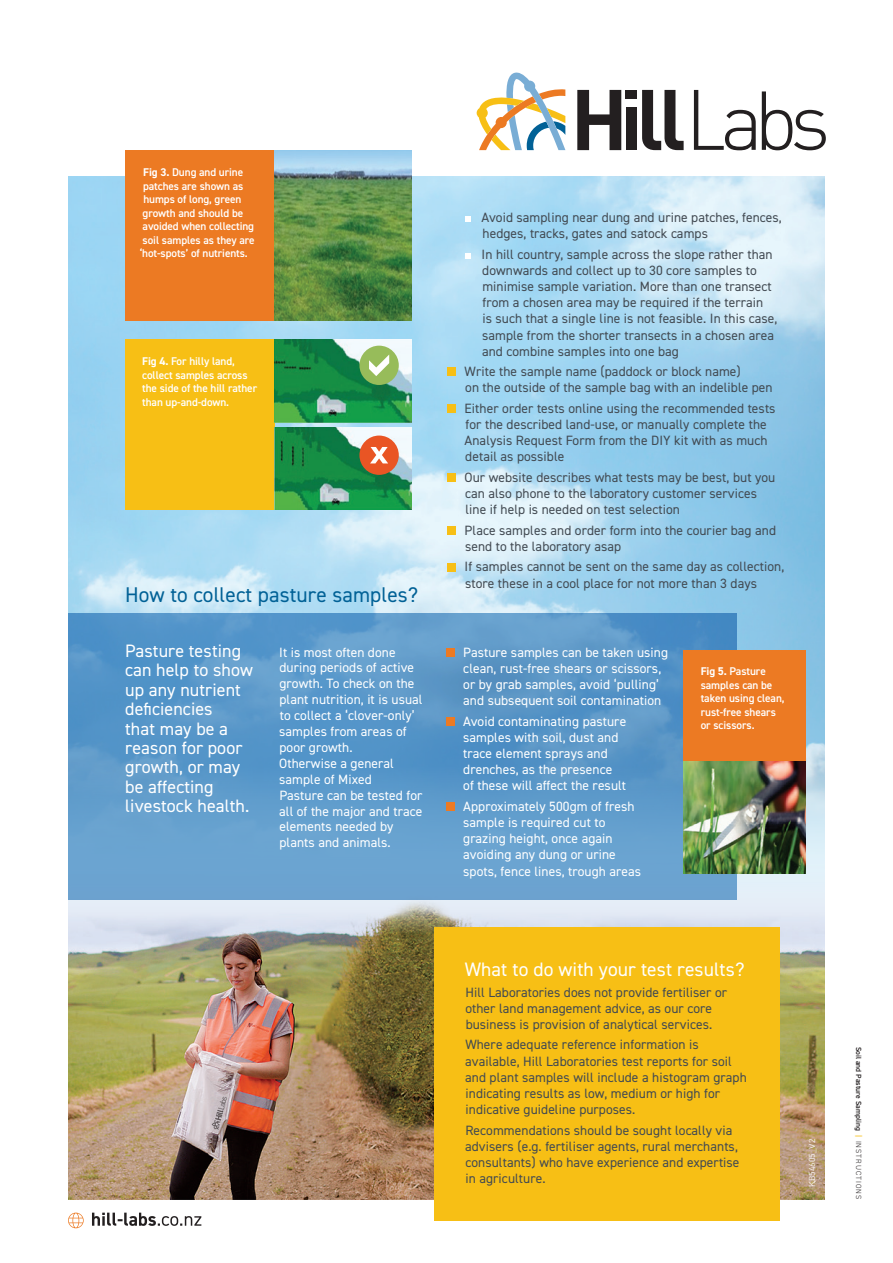
<style>
.page{position:relative;width:893px;height:1263px;background:#fff}
.page>*{position:absolute;margin:0;border:0;box-sizing:border-box;transform-origin:0 0}
.t1{font:21.3px "DIN2014";letter-spacing:.005em;color:#016196}
.t2{font:19.5px "DIN2014";letter-spacing:.005em;color:#fff}
.t3{font:18px/19.4px "DIN2014";letter-spacing:.005em;color:#fff}
.Bullets_Black{font:13.5px/16.2px "DIN2014";letter-spacing:.005em;color:#424a52}
.Bullets_Black-2{font:13.5px/16.2px "DIN2014";letter-spacing:.005em;color:#fff}
.Body_Black{font:13.5px/15.9px "DIN2014";letter-spacing:.005em;color:#fff}
.Figure_text{font:600 11.25px/13.5px "DIN2014";letter-spacing:-.005em;color:#fff}
.t4{font:9px "DIN2014";color:#fff}
.Body_Black-2{font:600 7.5px "DIN2014";letter-spacing:.005em;color:#231f20}
.s1{font-weight:700}
.s2{color:#f7bf15}
.s3{font-weight:300}
</style>
<div class="page">
<svg style="left:68px;top:176px;width:757px;height:657px;background:#aad8f0"></svg>
<img style="left:68px;top:833px;width:757px;height:366px">
<svg style="left:68px;top:613px;width:669px;height:287px;background:#5d9acb"></svg>
<div style="left:434px;top:927px;width:346px;height:293px;background:#f7bf15"></div>
<div style="left:683px;top:650px;width:123px;height:111px;background:#ec7a23"></div>
<img style="left:683px;top:761px;width:123px;height:112px">
<div style="left:125px;top:150px;width:150px;height:170px;background:#ec7a23"></div>
<img style="left:275px;top:150px;width:136px;height:170px">
<div style="left:125px;top:339px;width:150px;height:170px;background:#f7bf15"></div>
<img style="left:275px;top:339px;width:136px;height:83px">
<img style="left:275px;top:427px;width:136px;height:82px">
<div style="left:359px;top:436px;width:40px;height:39px;background:#e95524;border-radius:50%"></div>
<svg style="left:370px;top:447px;width:18px;height:16px"></svg>
<div style="left:359px;top:346px;width:40px;height:39px;background:#97bc5a;border-radius:50%"></div>
<svg style="left:369px;top:355px;width:20px;height:21px"></svg>
<div style="left:446px;top:648px;width:9px;height:8px;background:#ec7a23"></div>
<div style="left:446px;top:717px;width:9px;height:8px;background:#ec7a23"></div>
<div style="left:446px;top:802px;width:9px;height:9px;background:#ec7a23"></div>
<svg style="left:92px;top:1212px;width:109px;height:14px"></svg>
<svg style="left:68px;top:1212px;width:16px;height:16px"></svg>
<svg style="left:477px;top:72px;width:88px;height:78px"></svg>
<svg style="left:694px;top:90px;width:62px;height:60px"></svg>
<svg style="left:762px;top:91px;width:64px;height:59px"></svg>
<svg style="left:577px;top:90px;width:44px;height:60px"></svg>
<div style="left:626px;top:90px;width:11px;height:9px;background:#231f20"></div>
<div style="left:626px;top:107px;width:11px;height:43px;background:#231f20"></div>
<svg style="left:642px;top:90px;width:42px;height:60px"></svg>
<svg style="left:465px;top:216px;width:6px;height:6px"></svg>
<svg style="left:465px;top:253px;width:6px;height:6px"></svg>
<div style="left:448px;top:368px;width:8px;height:8px;background:#f7bf15"></div>
<div style="left:448px;top:404px;width:8px;height:9px;background:#f7bf15"></div>
<div style="left:448px;top:473px;width:8px;height:9px;background:#f7bf15"></div>
<div style="left:448px;top:526px;width:8px;height:9px;background:#f7bf15"></div>
<div style="left:448px;top:563px;width:8px;height:8px;background:#f7bf15"></div>
<p class="Figure_text" style="left:143px;top:165px;width:101px"><span class="s1">Fig 3.</span> Dung and urine</p>
<p class="Figure_text" style="left:143px;top:179px;width:102px">patches are shown as</p>
<p class="Figure_text" style="left:143px;top:192px;width:100px">humps of long, green</p>
<p class="Figure_text" style="left:143px;top:206px;width:102px">growth and should be</p>
<p class="Figure_text" style="left:143px;top:219px;width:113px">avoided when collecting</p>
<p class="Figure_text" style="left:143px;top:233px;width:114px">soil samples as they are</p>
<p class="Figure_text" style="left:140px;top:246px;width:110px">‘hot-spots’ of nutrients.</p>
<p class="Figure_text" style="left:142px;top:354px;width:116px"><span class="s1">Fig 4.</span> For hilly land, collect samples across the side of the hill rather than up-and-down.</p>
<p class="t1" style="left:125px;top:581px;width:295px">How to collect pasture samples?</p>
<p class="t3" style="left:125px;top:641px;width:129px">Pasture testing can help to show up any nutrient deficiencies<br>that may be a reason for poor growth, or may be affecting livestock health.</p>
<p class="Bullets_Black-2" style="left:279px;top:644px;width:145px">It is most often done during periods of active growth. To check on the plant nutrition, it is usual to collect a ‘clover-only’ samples from areas of poor growth.</p>
<p class="Body_Black" style="left:279px;top:755px;width:145px">Otherwise a general sample of Mixed<br>Pasture can be tested for all of the major and trace elements needed by plants and animals.</p>
<p class="Bullets_Black" style="left:482px;top:209px;width:302px">Avoid sampling near dung and urine patches, fences, hedges, tracks, gates and satock camps</p>
<p class="Bullets_Black" style="left:482px;top:246px;width:297px">In hill country, sample across the slope rather than downwards and collect up to 30 core samples to minimise sample variation. More than one transect from a chosen area may be required if the terrain<br>is such that a single line is not feasible. In this case, sample from the shorter transects in a chosen area and combine samples into one bag</p>
<p class="Bullets_Black" style="left:465px;top:363px;width:310px">Write the sample name (paddock or block name)<br>on the outside of the sample bag with an indelible pen</p>
<p class="Bullets_Black" style="left:465px;top:400px;width:313px">Either order tests online using the recommended tests for the described land-use, or manually complete the Analysis Request Form from the DIY kit with as much detail as possible</p>
<p class="Bullets_Black" style="left:465px;top:469px;width:312px">Our website describes what tests may be best, but you can also phone to the laboratory customer services line if help is needed on test selection</p>
<p class="Bullets_Black" style="left:465px;top:522px;width:313px">Place samples and order form into the courier bag and send to the laboratory asap</p>
<p class="Bullets_Black" style="left:465px;top:558px;width:321px">If samples cannot be sent on the same day as collection, store these in a cool place for not more than 3 days</p>
<p class="Bullets_Black-2" style="left:463px;top:643px;width:206px">Pasture samples can be taken using clean, rust-free shears or scissors, or by grab samples, avoid ‘pulling’ and subsequent soil contamination</p>
<p class="Bullets_Black-2" style="left:463px;top:712px;width:165px">Avoid contaminating pasture samples with soil, dust and trace element sprays and drenches, as the presence of these will affect the result</p>
<p class="Bullets_Black-2" style="left:463px;top:798px;width:179px">Approximately 500gm of fresh sample is required cut to grazing height, once again avoiding any dung or urine spots, fence lines, trough areas</p>
<p class="Figure_text" style="left:701px;top:664px;width:85px"><span class="s1">Fig 5.</span> Pasture samples can be taken using clean, rust-free shears or scissors.</p>
<p class="t2" style="left:465px;top:957px;width:281px">What to do with your test results?</p>
<p class="Bullets_Black" style="left:465px;top:983px;width:263px">Hill Laboratories does not provide fertiliser or other land management advice, as our core business is provision of analytical services.</p>
<p class="Bullets_Black" style="left:465px;top:1036px;width:283px">Where adequate reference information is available, Hill Laboratories test reports for soil and plant samples will include a histogram graph indicating results as low, medium or high for indicative guideline purposes.</p>
<p class="Bullets_Black" style="left:465px;top:1122px;width:276px">Recommendations should be sought locally via advisers (e.g. fertiliser agents, rural merchants, consultants) who have experience and expertise in agriculture.</p>
<p class="t4" style="left:806px;top:1187px;width:50px;rotate:-90deg">KB54605_V2</p>
<p class="Body_Black-2" style="left:864px;top:1046px;width:154px;rotate:90deg">Soil and Pasture Sampling <span class="s2">|</span> <span class="s3">INSTRUCTIONS</span></p>
</div>
